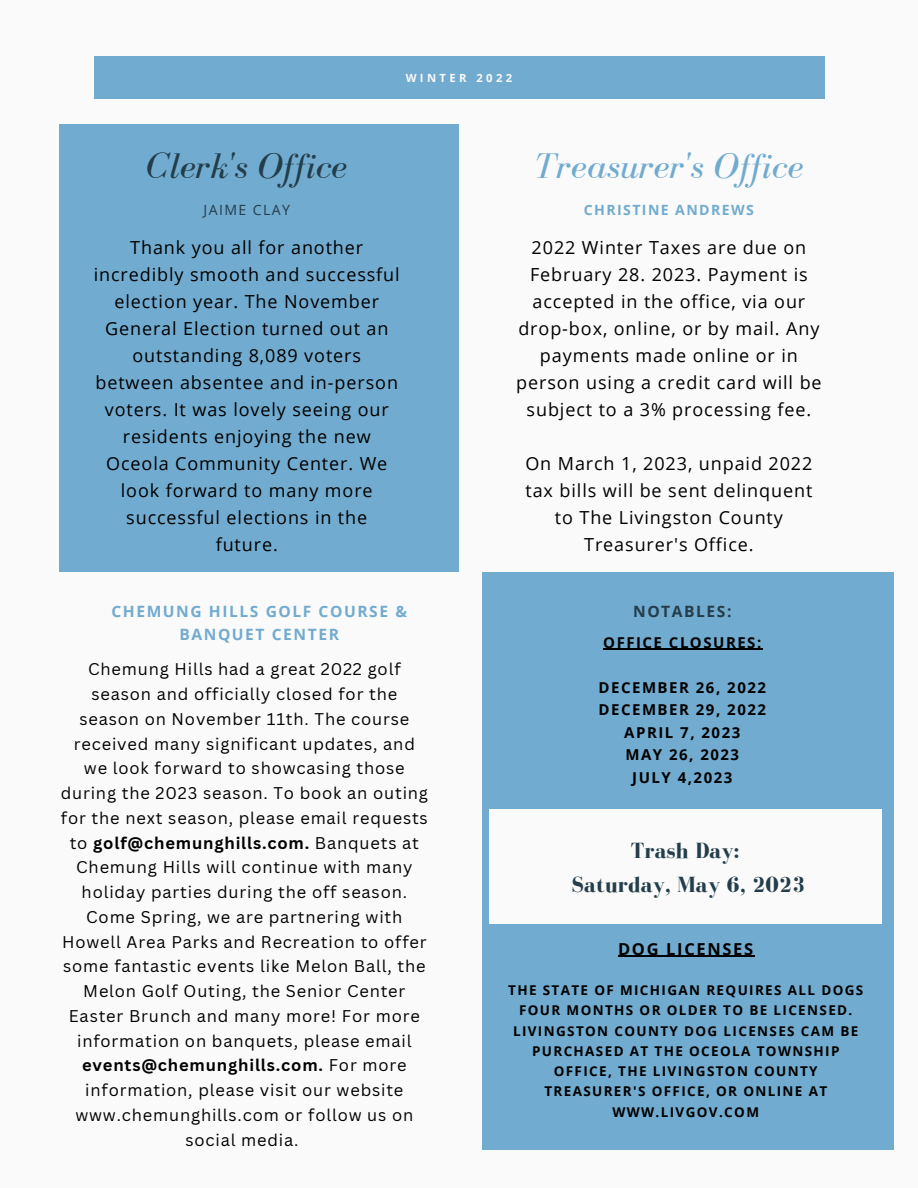
<style>
.page{position:relative;width:918px;height:1188px;background:#fafafa}
.page>*{position:absolute;margin:0;border:0;box-sizing:border-box;transform-origin:0 0}
.t1{font:italic 36.75px "Bodoni FLF";color:#71abcf}
.t2{font:italic 36.75px "Bodoni FLF";color:#243d4b}
.t3{font:700 22.5px/33.8px "Bodoni FLF";color:#243d4b;text-align:center}
.t4{font:18px/27px "Open Sans";letter-spacing:.05em;color:#000;text-align:center}
.t5{font:16.5px/24.8px "Canva Sans";letter-spacing:.05em;color:#000;text-align:center}
.t6{font:700 16.5px "Open Sans";letter-spacing:.1em;color:#000}
.t7{font:700 15.6px/22.5px "Open Sans";letter-spacing:.1em;color:#71abcf;text-align:center}
.t8{font:700 15.6px "Open Sans";letter-spacing:.1em;color:#243d4b}
.t9{font:700 15px/22.5px "Open Sans";letter-spacing:.1em;color:#000;text-align:center}
.t10{font:700 14.1px "Open Sans";letter-spacing:.1em;color:#71abcf}
.t11{font:14.1px "Open Sans";letter-spacing:.1em;color:#243d4b}
.t12{font:700 13.5px/20.2px "Open Sans";letter-spacing:.1em;color:#000;text-align:center}
.t13{font:700 11.25px "Open Sans";letter-spacing:.3em;color:#fafafa}
.s1{font-weight:700}
</style>
<div class="page">
<div style="left:483px;top:573px;width:411px;height:577px;background:#71abcf"></div>
<div style="left:489px;top:809px;width:393px;height:115px;background:#fafafa"></div>
<div style="left:59px;top:125px;width:400px;height:447px;background:#71abcf"></div>
<div style="left:94px;top:56px;width:730px;height:43px;background:#71abcf"></div>
<hr style="left:603px;top:649px;width:160px;height:1px;background:#000">
<hr style="left:618px;top:956px;width:137px;height:1px;background:#000">
<h1 class="t2" style="left:146px;top:146px;width:202px">Clerk's Office</h1>
<p class="t11" style="left:203px;top:200px;width:88px">JAIME CLAY</p>
<p class="t13" style="left:406px;top:70px;width:108px">WINTER 2022</p>
<h1 class="t1" style="left:535px;top:146px;width:270px">Treasurer's Office</h1>
<p class="t10" style="left:584px;top:200px;width:172px">CHRISTINE ANDREWS</p>
<p class="t4" style="left:94px;top:234px;width:308px">Thank you all for another incredibly smooth and successful election year. The November<br>General Election turned out an outstanding 8,089 voters between absentee and in-person voters. It was lovely seeing our residents enjoying the new<br>Oceola Community Center. We look forward to many more successful elections in the future.</p>
<p class="t4" style="left:516px;top:234px;width:307px">2022 Winter Taxes are due on<br>February 28. 2023. Payment is accepted in the office, via our drop-box, online, or by mail. Any payments made online or in person using a credit card will be subject to a 3% processing fee.</p>
<p class="t4" style="left:525px;top:450px;width:289px">On March 1, 2023, unpaid 2022 tax bills will be sent delinquent to The Livingston County<br>Treasurer's Office.</p>
<p class="t7" style="left:111px;top:600px;width:297px">CHEMUNG HILLS GOLF COURSE &amp;<br>BANQUET CENTER</p>
<p class="t5" style="left:61px;top:657px;width:369px">Chemung Hills had a great 2022 golf season and officially closed for the season on November 11th. The course received many significant updates, and we look forward to showcasing those during the 2023 season. To book an outing for the next season, please email requests to <span class="s1">golf@chemunghills.com.</span> Banquets at Chemung Hills will continue with many holiday parties during the off season.<br>Come Spring, we are partnering with Howell Area Parks and Recreation to offer some fantastic events like Melon Ball, the Melon Golf Outing, the Senior Center Easter Brunch and many more! For more information on banquets, please email <span class="s1">events@chemunghills.com.</span> For more information, please visit our website www.chemunghills.com or follow us on social media.</p>
<p class="t8" style="left:633px;top:600px;width:100px">NOTABLES:</p>
<p class="t9" style="left:603px;top:630px;width:160px">OFFICE CLOSURES:</p>
<p class="t9" style="left:599px;top:675px;width:169px">DECEMBER 26, 2022<br>DECEMBER 29, 2022<br>APRIL 7, 2023<br>MAY 26, 2023<br>JULY 4,2023</p>
<h2 class="t3" style="left:572px;top:833px;width:235px">Trash Day:<br>Saturday, May 6, 2023</h2>
<p class="t6" style="left:618px;top:937px;width:137px">DOG LICENSES</p>
<p class="t12" style="left:508px;top:980px;width:357px">THE STATE OF MICHIGAN REQUIRES ALL DOGS<br>FOUR MONTHS OR OLDER TO BE LICENSED.<br>LIVINGSTON COUNTY DOG LICENSES CAM BE<br>PURCHASED AT THE OCEOLA TOWNSHIP<br>OFFICE, THE LIVINGSTON COUNTY<br>TREASURER'S OFFICE, OR ONLINE AT<br>WWW.LIVGOV.COM</p>
</div>
